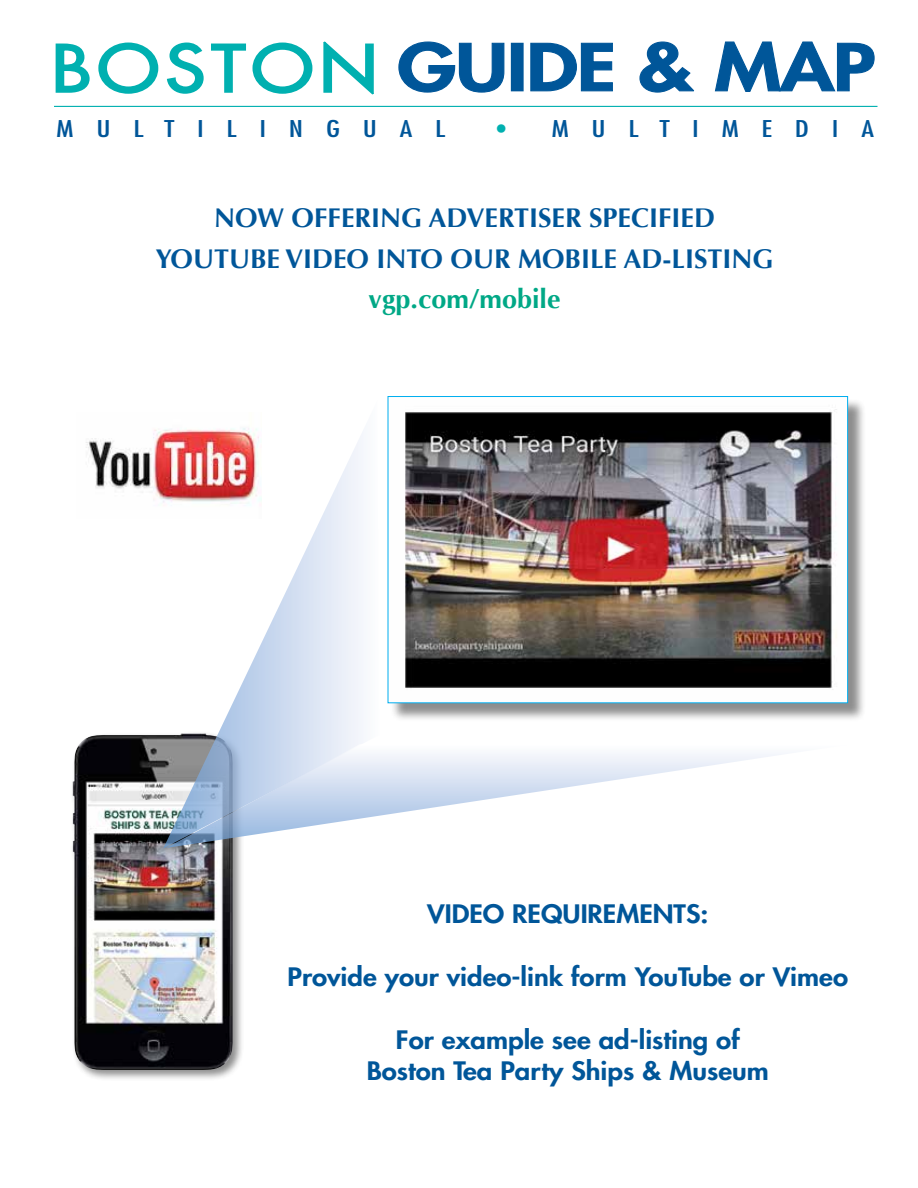
<style>
.page{position:relative;width:918px;height:1188px;background:#fff}
.page>*{position:absolute;margin:0;border:0;box-sizing:border-box;transform-origin:0 0}
.t1{font:800 63px "Futura";letter-spacing:-.01em;color:#005699;scale:1.26 1}
.t2{font:63px "Futura";color:#00b0b0;scale:1.17 1}
.t3{font:700 27px/40.5px "Optima";color:#005699;text-align:center}
.t4{font:700 27px "Optima";color:#00a886}
.t5{font:800 24.75px/31.5px "Futura";color:#005699;text-align:center;scale:1.11 1}
.t6{font:condensed 22.5px "Futura";letter-spacing:.75em;color:#005699;scale:1.35 1}
.s1{color:#00b0b0}
</style>
<div class="page">
<svg style="left:398px;top:41px;width:107px;height:52px"></svg>
<div style="left:511px;top:43px;width:13px;height:48px;border:1px solid #005699"></div>
<svg style="left:530px;top:42px;width:83px;height:50px"></svg>
<svg style="left:639px;top:41px;width:55px;height:52px"></svg>
<svg style="left:714px;top:41px;width:161px;height:51px"></svg>
<svg style="left:55px;top:43px;width:35px;height:50px"></svg>
<svg style="left:98px;top:42px;width:61px;height:52px"></svg>
<svg style="left:166px;top:42px;width:147px;height:52px"></svg>
<svg style="left:323px;top:41px;width:51px;height:54px"></svg>
<hr style="left:54px;top:106px;width:824px;height:1px;background:#00b0b0">
<div style="left:390px;top:399px;width:476px;height:323px;background:#000;opacity:.45"></div>
<img style="left:390px;top:399px;width:456px;height:302px">
<div style="left:388px;top:396px;width:460px;height:307px;border:1px solid #00aeef"></div>
<div style="left:70px;top:731px;width:174px;height:350px;background:#000;opacity:.45"></div>
<img style="left:73px;top:733px;width:160px;height:337px">
<svg style="left:163px;top:432px;width:200px;height:417px"></svg>
<svg style="left:166px;top:744px;width:615px;height:104px"></svg>
<img style="left:86px;top:428px;width:176px;height:91px">
<h1 class="t2" style="left:52px;top:28px;width:47px">BOSTON</h1>
<h1 class="t1" style="left:398px;top:25px;width:381px">GUIDE &amp; MAP</h1>
<p class="t6" style="left:57px;top:114px;width:289px">MULTILINGUAL</p>
<p class="t6" style="left:497px;top:114px;width:281px"><span class="s1">•</span> MULTIMEDIA</p>
<p class="t3" style="left:156px;top:198px;width:620px">NOW OFFERING ADVERTISER SPECIFIED<br>YOUTUBE VIDEO INTO OUR MOBILE AD-LISTING</p>
<p class="t4" style="left:369px;top:283px;width:194px">VGP.COM/MOBILE</p>
<p class="t5" style="left:427px;top:897px;width:174px">Video requi reme</p>
<p class="t5" style="left:653px;top:897px;width:52px">nts:</p>
<p class="t5" style="left:288px;top:960px;width:507px">Provide your video-link form YouTube or Vimeo</p>
<p class="t5" style="left:367px;top:1023px;width:364px">For example see ad-listing of<br>Boston Tea Party Ships &amp; Museum</p>
</div>
